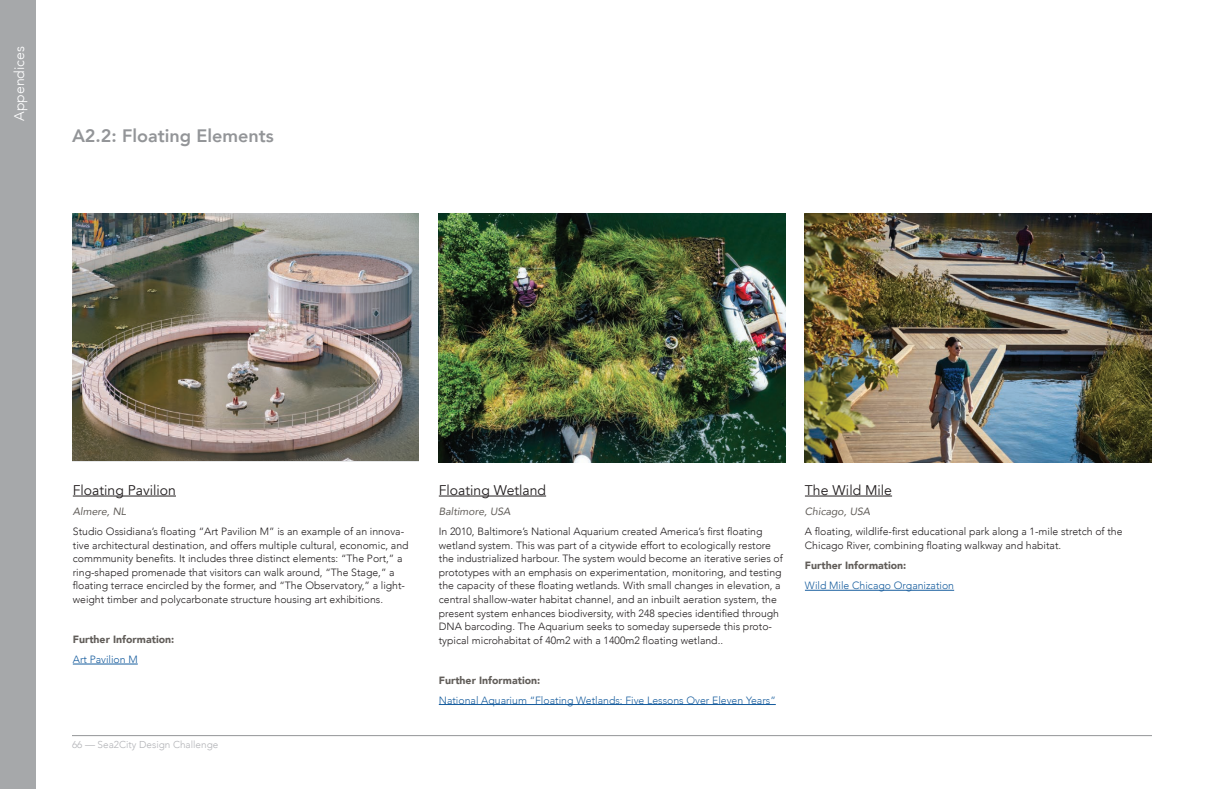
<style>
.page{position:relative;width:1224px;height:792px;background:#fff}
.page>*{position:absolute;margin:0;border:0;box-sizing:border-box;transform-origin:0 0}
.t1{font:800 18px "Avenir";color:#939598}
.t2{font:14px "Avenir";color:#231f20}
.t3{font:300 14px "Avenir";color:#fff}
.t4{font:300 10.5px/13.5px "Avenir";color:#231f20}
.t5{font:300 10.5px "Avenir";color:#175d9e}
.t6{font:900 10.5px "Avenir";color:#615d59}
.t7{font:italic 10.5px "Avenir";color:#615d59}
.t8{font:300 10px "Avenir";color:#b2b3b7}
</style>
<div class="page">
<div style="left:0;top:0;width:36px;height:789px;background:#a6a8aa"></div>
<hr style="left:72px;top:735px;width:1080px;height:1px;background:#939598">
<hr style="left:439px;top:496px;width:107px;height:1px;background:#231f20">
<hr style="left:439px;top:704px;width:337px;height:1px;background:#175d9e">
<hr style="left:805px;top:496px;width:87px;height:1px;background:#231f20">
<hr style="left:805px;top:590px;width:149px;height:1px;background:#175d9e">
<hr style="left:73px;top:496px;width:103px;height:1px;background:#231f20">
<hr style="left:73px;top:664px;width:65px;height:1px;background:#175d9e">
<img style="left:439px;top:213px;width:347px;height:249px">
<img style="left:72px;top:213px;width:347px;height:248px">
<img style="left:804px;top:213px;width:348px;height:249px">
<h2 class="t3" style="left:11px;top:121px;width:76px;rotate:-90deg">Appendices</h2>
<h1 class="t1" style="left:72px;top:122px;width:203px">A2.2: Floating Elements</h1>
<h2 class="t2" style="left:73px;top:482px;width:105px">Floating Pavilion</h2>
<p class="t7" style="left:73px;top:505px;width:55px">Almere, NL</p>
<p class="t4" style="left:73px;top:525px;width:337px">Studio Ossidiana’s floating “Art Pavilion M” is an example of an innova&shy;tive architectural destination, and offers multiple cultural, economic, and commmunity benefits. It includes three distinct elements: “The Port,” a ring-shaped promenade that visitors can walk around, “The Stage,” a floating terrace encircled by the former, and “The Observatory,” a light&shy;weight timber and polycarbonate structure housing art exhibitions.</p>
<p class="t6" style="left:73px;top:630px;width:103px">Further Information:</p>
<p class="t5" style="left:73px;top:653px;width:66px">Art Pavilion M</p>
<p class="t8" style="left:72px;top:739px;width:148px">66 — Sea2City Design Challenge</p>
<h2 class="t2" style="left:439px;top:482px;width:109px">Floating Wetland</h2>
<p class="t7" style="left:439px;top:505px;width:73px">Baltimore, USA</p>
<p class="t4" style="left:439px;top:525px;width:346px">In 2010, Baltimore’s National Aquarium created America’s first floating wetland system. This was part of a citywide effort to ecologically restore the industrialized harbour. The system would become an iterative series of prototypes with an emphasis on experimentation, monitoring, and testing the capacity of these floating wetlands. With small changes in elevation, a central shallow-water habitat channel, and an inbuilt aeration system, the present system enhances biodiversity, with 248 species identified through DNA barcoding. The Aquarium seeks to someday supersede this proto&shy;typical microhabitat of 40m2 with a 1400m2 floating wetland..</p>
<p class="t6" style="left:439px;top:671px;width:103px">Further Information:</p>
<p class="t5" style="left:439px;top:694px;width:338px">National Aquarium “Floating Wetlands: Five Lessons Over Eleven Years”</p>
<h2 class="t2" style="left:805px;top:482px;width:89px">The Wild Mile</h2>
<p class="t7" style="left:805px;top:505px;width:67px">Chicago, USA</p>
<p class="t4" style="left:805px;top:525px;width:319px">A floating, wildlife-first educational park along a 1-mile stretch of the<br>Chicago River, combining floating walkway and habitat.</p>
<p class="t6" style="left:805px;top:557px;width:103px">Further Information:</p>
<p class="t5" style="left:805px;top:580px;width:151px">Wild Mile Chicago Organization</p>
</div>
